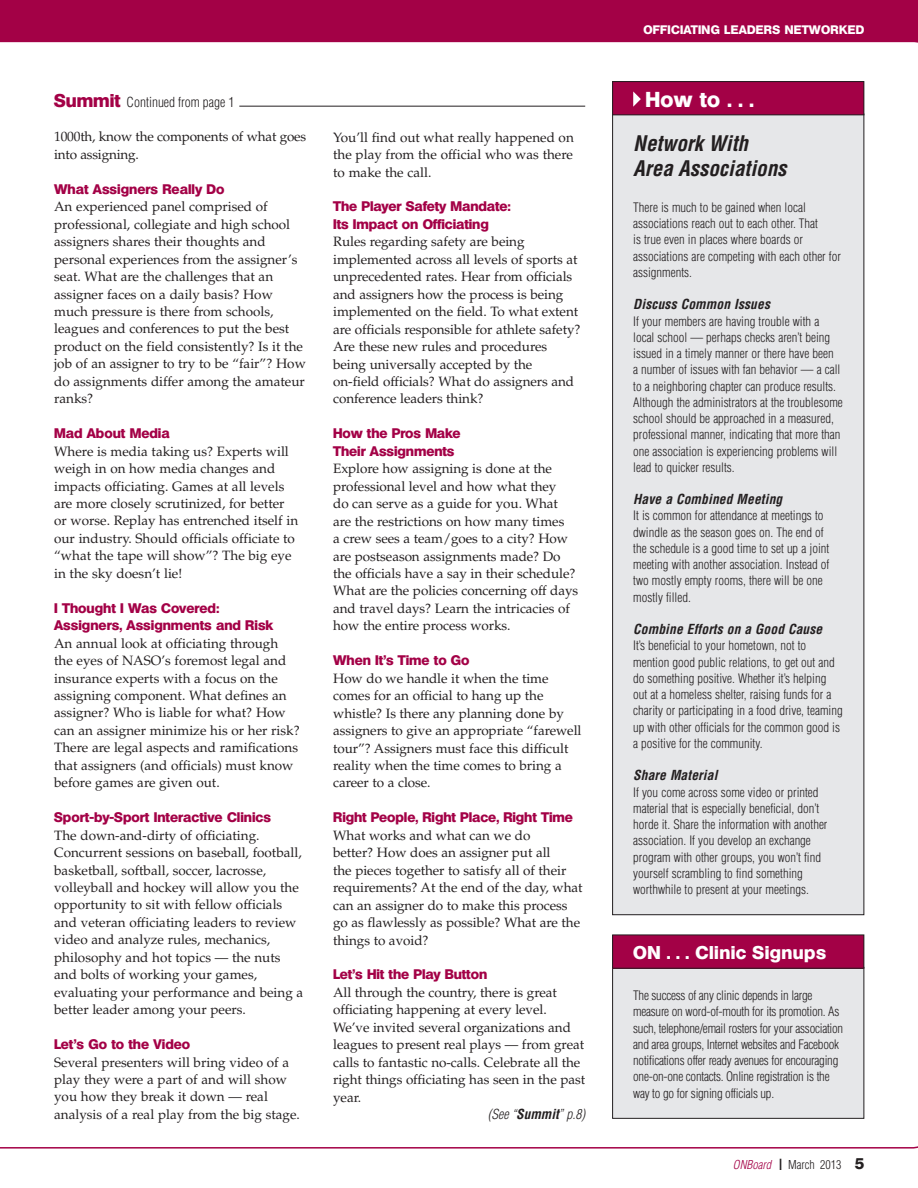
<style>
.page{position:relative;width:918px;height:1188px;background:#fff}
.page>*{position:absolute;margin:0;border:0;box-sizing:border-box;transform-origin:0 0}
.t1{font:italic 700 condensed 21px/25.2px "Helvetica";color:#231f20}
.t2{font:700 21px "Heroic";color:#fff}
.t3{font:700 18px "Heroic";letter-spacing:.025em;color:#fff}
.t4{font:13.5px/17.4px "Palatino LT Std";color:#231f20}
.t5{font:700 13.5px/17.4px "Heroic";letter-spacing:-.005em;color:#a30146}
.t6{font:italic 700 condensed 13.5px "Helvetica";letter-spacing:.01em;color:#231f20}
.t7{font:300 condensed 13.5px "Helvetica";color:#231f20}
.t8{font:italic 300 condensed 13.5px "Helvetica";color:#231f20}
.t9{font:300 condensed 12.75px/16.2px "Helvetica";color:#231f20}
.t10{font:300 condensed 12.75px/16.2px "Helvetica";letter-spacing:-.02em;color:#231f20}
.t11{font:700 12px "Heroic";letter-spacing:.025em;color:#fff}
.t12{font:300 condensed 12px "Helvetica";color:#231f20}
.s1{font-family:"Heroic";font-weight:700;font-stretch:normal;font-size:18px;color:#a30146}
.s2{font-weight:700}
.s3{font-style:italic;color:#a30146}
.s4{font-weight:700;font-size:15px}
.s5{font-family:"Heroic";font-weight:700;font-stretch:normal;font-size:15px}
</style>
<div class="page">
<div style="left:0;top:0;width:918px;height:42px;background:#a30146"></div>
<div style="left:613px;top:114px;width:251px;height:800px;background:#e6e7e9"></div>
<div style="left:613px;top:82px;width:251px;height:33px;background:#a30146"></div>
<svg style="left:633px;top:91px;width:8px;height:16px"></svg>
<div style="left:612px;top:81px;width:252px;height:34px;border:1px solid #231f20"></div>
<hr style="left:54px;top:106px;width:531px;height:1px;background:#231f20">
<div style="left:54px;top:100px;width:185px;height:7px;background:#fff"></div>
<div style="left:613px;top:967px;width:251px;height:150px;background:#e6e7e9"></div>
<div style="left:613px;top:934px;width:251px;height:33px;background:#a30146"></div>
<p class="t7" style="left:54px;top:94px;width:182px"><span class="s1">Summit</span> Continued from page 1</p>
<p class="t4" style="left:54px;top:128px;width:254px">1000th, know the components of what goes into assigning.</p>
<p class="t5" style="left:54px;top:181px;width:172px">What Assigners Really Do</p>
<p class="t4" style="left:54px;top:198px;width:253px">An experienced panel comprised of professional, collegiate and high school assigners shares their thoughts and personal experiences from the assigner’s seat. What are the challenges that an assigner faces on a daily basis? How much pressure is there from schools, leagues and conferences to put the best product on the field consistently? Is it the job of an assigner to try to be “fair”? How do assignments differ among the amateur ranks?</p>
<p class="t5" style="left:54px;top:425px;width:117px">Mad About Media</p>
<p class="t4" style="left:54px;top:442px;width:246px">Where is media taking us? Experts will weigh in on how media changes and impacts officiating. Games at all levels are more closely scrutinized, for better or worse. Replay has entrenched itself in our industry. Should officials officiate to “what the tape will show”? The big eye in the sky doesn’t lie!</p>
<p class="t5" style="left:54px;top:599px;width:221px">I Thought I Was Covered:<br>Assigners, Assignments and Risk</p>
<p class="t4" style="left:54px;top:634px;width:247px">An annual look at officiating through the eyes of NASO’s foremost legal and insurance experts with a focus on the assigning component. What defines an assigner? Who is liable for what? How can an assigner minimize his or her risk?<br>There are legal aspects and ramifications that assigners (and officials) must know before games are given out.</p>
<p class="t5" style="left:54px;top:808px;width:218px">Sport-by-Sport Interactive Clinics</p>
<p class="t4" style="left:54px;top:826px;width:251px">The down-and-dirty of officiating.<br>Concurrent sessions on baseball, football, basketball, softball, soccer, lacrosse, volleyball and hockey will allow you the opportunity to sit with fellow officials and veteran officiating leaders to review video and analyze rules, mechanics, philosophy and hot topics — the nuts and bolts of working your games, evaluating your performance and being a better leader among your peers.</p>
<p class="t5" style="left:54px;top:1035px;width:138px">Let’s Go to the Video</p>
<p class="t4" style="left:54px;top:1053px;width:247px">Several presenters will bring video of a play they were a part of and will show you how they break it down — real analysis of a real play from the big stage.</p>
<p class="t4" style="left:333px;top:128px;width:242px;text-align:justify">You’ll find out what really happened on the play from the official who was there to make the call.</p>
<p class="t5" style="left:333px;top:198px;width:179px">The Player Safety Mandate:<br>Its Impact on Officiating</p>
<p class="t4" style="left:333px;top:233px;width:249px">Rules regarding safety are being implemented across all levels of sports at unprecedented rates. Hear from officials and assigners how the process is being implemented on the field. To what extent are officials responsible for athlete safety?<br>Are these new rules and procedures being universally accepted by the on-field officials? What do assigners and conference leaders think?</p>
<p class="t5" style="left:333px;top:425px;width:129px">How the Pros Make<br>Their Assignments</p>
<p class="t4" style="left:333px;top:460px;width:247px">Explore how assigning is done at the professional level and how what they<br>do can serve as a guide for you. What are the restrictions on how many times<br>a crew sees a team/goes to a city? How are postseason assignments made? Do the officials have a say in their schedule?<br>What are the policies concerning off days and travel days? Learn the intricacies of how the entire process works.</p>
<p class="t5" style="left:333px;top:652px;width:138px">When It’s Time to Go</p>
<p class="t4" style="left:333px;top:669px;width:250px">How do we handle it when the time comes for an official to hang up the whistle? Is there any planning done by assigners to give an appropriate “farewell tour”? Assigners must face this difficult reality when the time comes to bring a career to a close.</p>
<p class="t5" style="left:333px;top:809px;width:241px">Right People, Right Place, Right Time</p>
<p class="t4" style="left:333px;top:826px;width:251px">What works and what can we do<br>better? How does an assigner put all<br>the pieces together to satisfy all of their requirements? At the end of the day, what can an assigner do to make this process go as flawlessly as possible? What are the things to avoid?</p>
<p class="t5" style="left:333px;top:966px;width:156px">Let’s Hit the Play Button</p>
<p class="t4" style="left:333px;top:983px;width:253px">All through the country, there is great officiating happening at every level.<br>We’ve invited several organizations and leagues to present real plays — from great calls to fantastic no-calls. Celebrate all the right things officiating has seen in the past year.</p>
<p class="t8" style="left:488px;top:1105px;width:99px">(See “<span class="s2">Summit</span>” p.8)</p>
<p class="t11" style="left:643px;top:24px;width:222px">OFFICIATING LEADERS NETWORKED</p>
<h1 class="t2" style="left:645px;top:89px;width:110px">How to . . .</h1>
<h1 class="t1" style="left:633px;top:130px;width:155px">Network With<br>Area Associations</h1>
<p class="t9" style="left:633px;top:199px;width:209px">There is much to be gained when local associations reach out to each other. That<br>is true even in places where boards or associations are competing with each other for assignments.</p>
<p class="t6" style="left:633px;top:296px;width:138px">Discuss Common Issues</p>
<p class="t9" style="left:633px;top:313px;width:211px">If your members are having trouble with a local school — perhaps checks aren’t being issued in a timely manner or there have been<br>a number of issues with fan behavior — a call to a neighboring chapter can produce results.<br>Although the administrators at the troublesome school should be approached in a measured, professional manner, indicating that more than one association is experiencing problems will lead to quicker results.</p>
<p class="t6" style="left:633px;top:491px;width:151px">Have a Combined Meeting</p>
<p class="t9" style="left:633px;top:507px;width:198px">It is common for attendance at meetings to dwindle as the season goes on. The end of the schedule is a good time to set up a joint meeting with another association. Instead of two mostly empty rooms, there will be one mostly filled.</p>
<p class="t6" style="left:633px;top:621px;width:191px">Combine Efforts on a Good Cause</p>
<p class="t9" style="left:633px;top:637px;width:211px">It’s beneficial to your hometown, not to mention good public relations, to get out and do something positive. Whether it’s helping out at a homeless shelter, raising funds for a charity or participating in a food drive, teaming up with other officials for the common good is a positive for the community.</p>
<p class="t6" style="left:633px;top:767px;width:86px">Share Material</p>
<p class="t9" style="left:633px;top:783px;width:196px">If you come across some video or printed material that is especially beneficial, don’t horde it. Share the information with another association. If you develop an exchange program with other groups, you won’t find yourself scrambling to find something worthwhile to present at your meetings.</p>
<h2 class="t3" style="left:633px;top:943px;width:194px">ON . . . Clinic Signups</h2>
<p class="t10" style="left:633px;top:987px;width:212px">The success of any clinic depends in large measure on word-of-mouth for its promotion. As such, telephone/email rosters for your association and area groups, Internet websites and Facebook notifications offer ready avenues for encouraging one-on-one contacts. Online registration is the way to go for signing officials up.</p>
<p class="t12" style="left:733px;top:1156px;width:133px"><span class="s3">ONBoard</span> <span class="s4">|</span> March 2013 <span class="s5">5</span></p>
</div>
